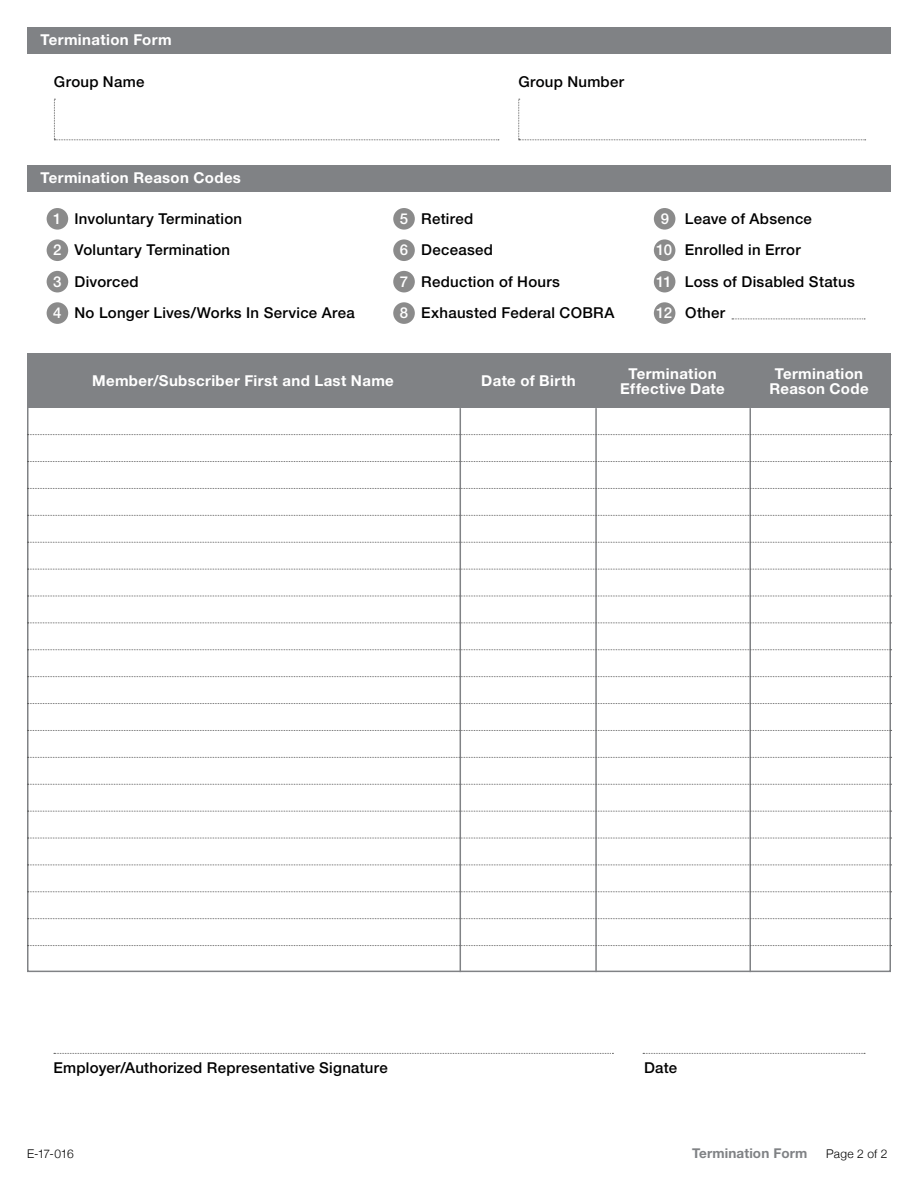
<style>
.page{position:relative;width:918px;height:1188px;background:#fff}
.page>*{position:absolute;margin:0;border:0;box-sizing:border-box;transform-origin:0 0}
.t1{font:500 15px "Helvetica Neue LT Std";letter-spacing:.015em;color:#000101}
.t2{font:700 15px/15px "Helvetica Neue LT Std";letter-spacing:.025em;color:#fff;text-align:center}
.t3{font:500 15px "Helvetica Neue LT Std";letter-spacing:.015em;color:#000}
.t4{font:700 13.5px "Helvetica Neue LT Std";letter-spacing:.01em;color:#808285}
.t5{font:300 12px "Helvetica Neue";letter-spacing:.01em;color:#000}
.s1{color:#fff}
</style>
<div class="page">
<div style="left:47px;top:208px;width:21px;height:22px;background:#8b8b8b;border-radius:50%"></div>
<svg style="left:393px;top:208px;width:22px;height:22px"></svg>
<div style="left:654px;top:208px;width:21px;height:22px;background:#8b8b8b;border-radius:50%"></div>
<div style="left:47px;top:239px;width:21px;height:22px;background:#8b8b8b;border-radius:50%"></div>
<svg style="left:393px;top:239px;width:22px;height:22px"></svg>
<div style="left:654px;top:239px;width:21px;height:22px;background:#8b8b8b;border-radius:50%"></div>
<div style="left:47px;top:271px;width:21px;height:21px;background:#8b8b8b;border-radius:50%"></div>
<div style="left:393px;top:271px;width:22px;height:21px;background:#8b8b8b;border-radius:50%"></div>
<div style="left:654px;top:271px;width:21px;height:21px;background:#8b8b8b;border-radius:50%"></div>
<div style="left:47px;top:302px;width:21px;height:22px;background:#8b8b8b;border-radius:50%"></div>
<svg style="left:393px;top:302px;width:22px;height:22px"></svg>
<div style="left:654px;top:302px;width:21px;height:22px;background:#8b8b8b;border-radius:50%"></div>
<hr style="left:460px;top:408px;width:1px;height:564px;background:#808285">
<hr style="left:595px;top:408px;width:2px;height:564px;background:#808285">
<hr style="left:749px;top:408px;width:2px;height:564px;background:#808285">
<svg style="left:27px;top:434px;width:865px;height:1px"></svg>
<svg style="left:518px;top:99px;width:348px;height:41px"></svg>
<svg style="left:54px;top:99px;width:445px;height:41px"></svg>
<svg style="left:27px;top:461px;width:865px;height:1px"></svg>
<svg style="left:27px;top:488px;width:865px;height:1px"></svg>
<svg style="left:27px;top:515px;width:865px;height:1px"></svg>
<svg style="left:27px;top:542px;width:865px;height:1px"></svg>
<svg style="left:27px;top:596px;width:865px;height:1px"></svg>
<svg style="left:27px;top:569px;width:865px;height:1px"></svg>
<svg style="left:27px;top:623px;width:865px;height:1px"></svg>
<svg style="left:27px;top:649px;width:865px;height:1px"></svg>
<svg style="left:27px;top:757px;width:865px;height:1px"></svg>
<svg style="left:27px;top:703px;width:865px;height:1px"></svg>
<svg style="left:27px;top:811px;width:865px;height:1px"></svg>
<svg style="left:27px;top:676px;width:865px;height:1px"></svg>
<svg style="left:27px;top:784px;width:865px;height:1px"></svg>
<svg style="left:27px;top:730px;width:865px;height:1px"></svg>
<svg style="left:27px;top:838px;width:865px;height:1px"></svg>
<svg style="left:27px;top:865px;width:865px;height:1px"></svg>
<svg style="left:27px;top:918px;width:865px;height:1px"></svg>
<svg style="left:27px;top:891px;width:865px;height:1px"></svg>
<svg style="left:27px;top:945px;width:865px;height:1px"></svg>
<div style="left:27px;top:165px;width:864px;height:27px;background:#808285"></div>
<div style="left:27px;top:27px;width:864px;height:27px;background:#808285"></div>
<div style="left:27px;top:353px;width:864px;height:55px;background:#808285"></div>
<svg style="left:54px;top:1053px;width:559px;height:1px"></svg>
<svg style="left:643px;top:1053px;width:222px;height:1px"></svg>
<svg style="left:732px;top:319px;width:133px;height:1px"></svg>
<h2 class="t2" style="left:40px;top:32px;width:133px">Termination Form</h2>
<p class="t1" style="left:54px;top:73px;width:92px">Group Name</p>
<h2 class="t2" style="left:40px;top:170px;width:202px">Termination Reason Codes</h2>
<p class="t1" style="left:53px;top:209px;width:191px"><span class="s1">1</span> Involuntary Termination</p>
<p class="t1" style="left:53px;top:241px;width:179px"><span class="s1">2</span> Voluntary Termination</p>
<p class="t1" style="left:53px;top:272px;width:87px"><span class="s1">3</span> Divorced</p>
<p class="t1" style="left:53px;top:304px;width:303px"><span class="s1">4</span> No Longer Lives/Works In Service Area</p>
<p class="t1" style="left:518px;top:73px;width:107px">Group Number</p>
<p class="t1" style="left:400px;top:209px;width:75px"><span class="s1">5</span> Retired</p>
<p class="t1" style="left:400px;top:241px;width:95px"><span class="s1">6</span> Deceased</p>
<p class="t1" style="left:400px;top:272px;width:162px"><span class="s1">7</span> Reduction of Hours</p>
<p class="t1" style="left:400px;top:304px;width:216px"><span class="s1">8</span> Exhausted Federal COBRA</p>
<p class="t1" style="left:661px;top:209px;width:153px"><span class="s1">9</span> Leave of Absence</p>
<p class="t1" style="left:656px;top:241px;width:146px"><span class="s1">10</span> Enrolled in Error</p>
<p class="t1" style="left:656px;top:272px;width:200px"><span class="s1">11</span> Loss of Disabled Status</p>
<p class="t1" style="left:656px;top:304px;width:70px"><span class="s1">12</span> Other</p>
<p class="t2" style="left:92px;top:373px;width:303px">Member/Subscriber First and Last Name</p>
<p class="t2" style="left:620px;top:365px;width:106px">Termination<br>Effective Date</p>
<p class="t2" style="left:769px;top:365px;width:101px">Termination<br>Reason Code</p>
<p class="t2" style="left:481px;top:373px;width:96px">Date of Birth</p>
<p class="t3" style="left:54px;top:1059px;width:336px">Employer/Authorized Representative Signature</p>
<p class="t3" style="left:644px;top:1059px;width:35px">Date</p>
<p class="t5" style="left:27px;top:1144px;width:48px">E-17-016</p>
<p class="t4" style="left:692px;top:1145px;width:117px">Termination Form</p>
<p class="t5" style="left:826px;top:1144px;width:63px">Page 2 of 2</p>
</div>
